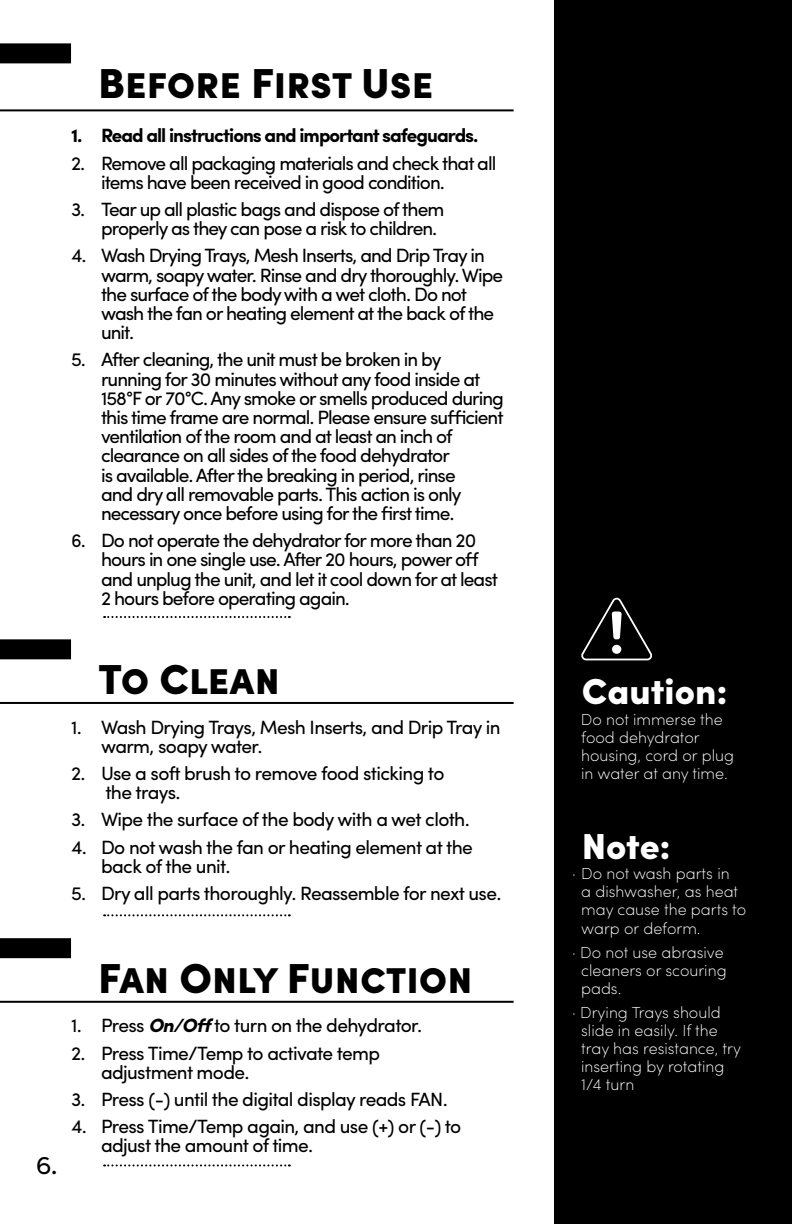
<style>
.page{position:relative;width:792px;height:1224px;background:#fff}
.page>*{position:absolute;margin:0;border:0;box-sizing:border-box;transform-origin:0 0}
.t1{font:900 42px "Sofia Pro";color:#000}
.t2{font:900 36.2px "Sofia Pro";color:#fff}
.t3{font:24px "Filson Pro";color:#000}
.t4{font:19.2px/19.2px "Sofia Pro";letter-spacing:-.05em;color:#000}
.t5{font:700 19.2px "Sofia Pro";letter-spacing:-.05em;color:#000}
.t6{font:200 16px/18px "Sofia Pro";color:#fff}
.s1{font-weight:900;font-style:italic}
</style>
<div class="page">
<div style="left:554px;top:0;width:238px;height:1224px;background:#000"></div>
<hr style="left:0;top:109px;width:514px;height:2px;background:#000">
<svg style="left:104px;top:616px;width:186px;height:2px"></svg>
<svg style="left:581px;top:598px;width:71px;height:62px"></svg>
<div style="left:0;top:43px;width:71px;height:20px;background:#000"></div>
<hr style="left:0;top:702px;width:514px;height:2px;background:#000">
<hr style="left:0;top:1001px;width:514px;height:2px;background:#000">
<div style="left:0;top:639px;width:71px;height:20px;background:#000"></div>
<div style="left:0;top:938px;width:71px;height:20px;background:#000"></div>
<svg style="left:104px;top:914px;width:186px;height:2px"></svg>
<svg style="left:104px;top:1164px;width:186px;height:2px"></svg>
<h1 class="t1" style="left:98px;top:50px;width:337px">Before First Use</h1>
<p class="t5" style="left:71px;top:121px;width:409px">1. Read all instructions and important safeguards.</p>
<p class="t4" style="left:101px;top:152px;width:397px;text-indent:-30px">2. Remove all packaging materials and check that all items have been received in good condition.</p>
<p class="t4" style="left:101px;top:198px;width:345px;text-indent:-30px">3. Tear up all plastic bags and dispose of them properly as they can pose a risk to children.</p>
<p class="t4" style="left:101px;top:245px;width:404px;text-indent:-30px">4. Wash Drying Trays, Mesh Inserts, and Drip Tray in warm, soapy water. Rinse and dry thoroughly. Wipe the surface of the body with a wet cloth. Do not wash the fan or heating element at the back of the unit.</p>
<p class="t4" style="left:101px;top:349px;width:405px;text-indent:-30px">5. After cleaning, the unit must be broken in by running for 30 minutes without any food inside at 158°F or 70°C. Any smoke or smells produced during this time frame are normal. Please ensure sufficient ventilation of the room and at least an inch of clearance on all sides of the food dehydrator<br>is available. After the breaking in period, rinse<br>and dry all removable parts. This action is only necessary once before using for the first time.</p>
<p class="t4" style="left:101px;top:530px;width:399px;text-indent:-30px">6. Do not operate the dehydrator for more than 20 hours in one single use. After 20 hours, power off and unplug the unit, and let it cool down for at least 2 hours before operating again.</p>
<h1 class="t1" style="left:98px;top:646px;width:183px">To Clean</h1>
<p class="t4" style="left:101px;top:716px;width:401px;text-indent:-30px">1. Wash Drying Trays, Mesh Inserts, and Drip Tray in warm, soapy water.</p>
<p class="t4" style="left:105px;top:762px;width:341px;text-indent:-34px">2. Use a soft brush to remove food sticking to the trays.</p>
<p class="t4" style="left:71px;top:809px;width:400px">3. Wipe the surface of the body with a wet cloth.</p>
<p class="t4" style="left:101px;top:836px;width:373px;text-indent:-30px">4. Do not wash the fan or heating element at the back of the unit.</p>
<p class="t4" style="left:71px;top:882px;width:432px">5. Dry all parts thoroughly. Reassemble for next use.</p>
<p class="t3" style="left:36px;top:1149px;width:23px">6.</p>
<h1 class="t1" style="left:98px;top:945px;width:376px">Fan Only Function</h1>
<p class="t4" style="left:71px;top:1015px;width:353px">1. Press <span class="s1">On/Off</span> to turn on the dehydrator.</p>
<p class="t4" style="left:101px;top:1042px;width:281px;text-indent:-30px">2. Press Time/Temp to activate temp adjustment mode.</p>
<p class="t4" style="left:71px;top:1088px;width:378px">3. Press (-) until the digital display reads FAN.</p>
<p class="t4" style="left:101px;top:1116px;width:362px;text-indent:-30px">4. Press Time/Temp again, and use (+) or (-) to adjust the amount of time.</p>
<h2 class="t2" style="left:582px;top:663px;width:147px">Caution:</h2>
<p class="t6" style="left:581px;top:709px;width:155px">Do not immerse the food dehydrator housing, cord or plug in water at any time.</p>
<h2 class="t2" style="left:582px;top:817px;width:90px">Note:</h2>
<p class="t6" style="left:581px;top:863px;width:167px;text-indent:-9px">· Do not wash parts in<br>a dishwasher, as heat may cause the parts to warp or deform.</p>
<p class="t6" style="left:581px;top:943px;width:147px;text-indent:-9px">· Do not use abrasive cleaners or scouring pads.</p>
<p class="t6" style="left:581px;top:1003px;width:161px;text-indent:-9px">· Drying Trays should slide in easily. If the tray has resistance, try inserting by rotating<br>1/4 turn</p>
</div>
